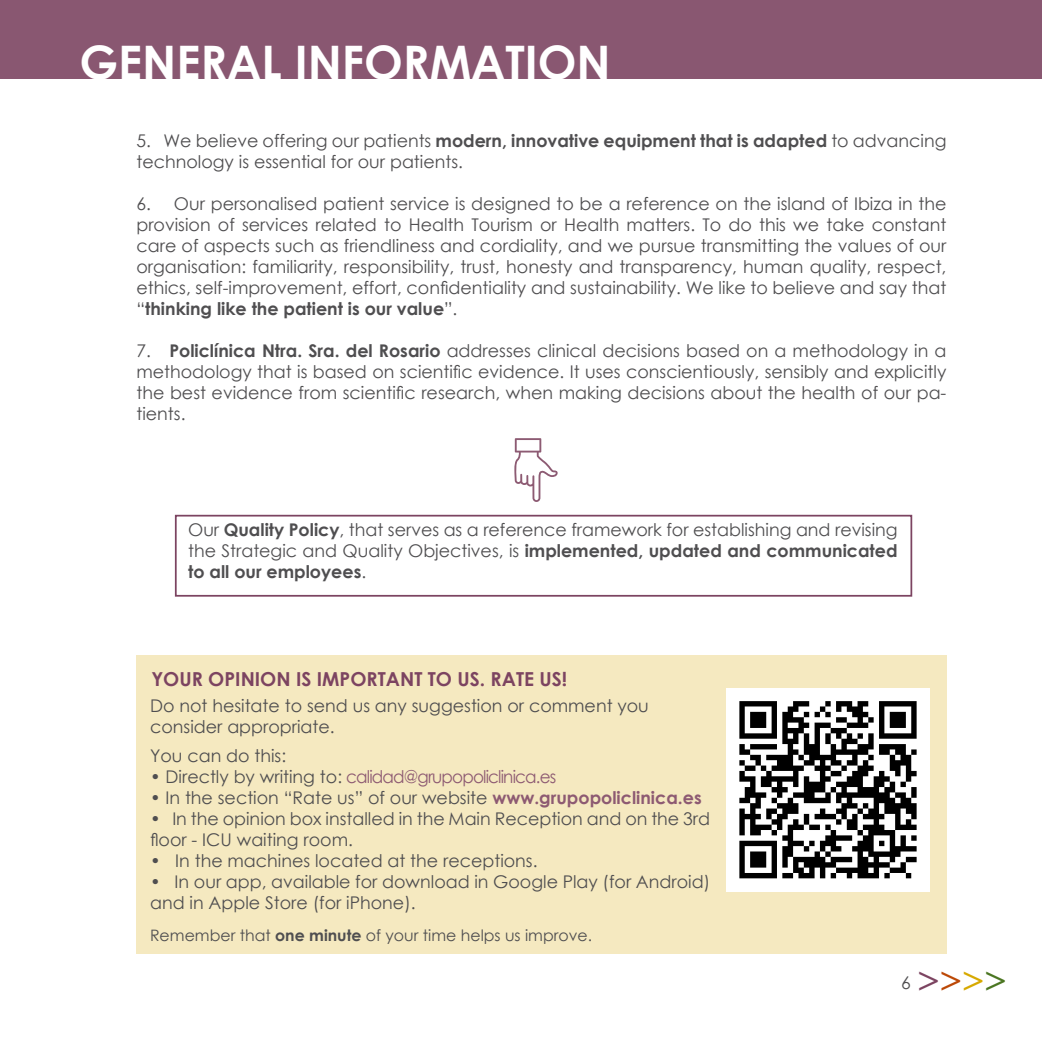
<style>
.page{position:relative;width:1042px;height:1042px;background:#fff}
.page>*{position:absolute;margin:0;border:0;box-sizing:border-box;transform-origin:0 0}
.t1{font:700 46.2px "Century Gothic";color:#fff}
.t2{font:700 19.25px "Century Gothic";color:#7c4461}
.t3{font:17.5px/21px "Century Gothic";color:#4f4e50}
.t4{font:17.5px "Century Gothic";letter-spacing:-.05em;color:#8d5a72;scale:.96 1}
.t5{font:15.75px "Century Gothic";color:#4f4e50}
.s1{font-weight:700}
.s2{color:#4f4e50}
.s3{font-weight:700;color:#8d5a72}
.s4{font-size:36.75px;color:#7c4461}
.s5{font-size:36.75px;color:#bc4806}
.s6{font-size:36.75px;color:#d7a900}
.s7{font-size:36.75px;color:#4b7622}
</style>
<div class="page">
<div style="left:136px;top:655px;width:810px;height:298px;background:#f5e9c0"></div>
<div style="left:0;top:0;width:1042px;height:79px;background:#895771"></div>
<svg style="left:514px;top:438px;width:43px;height:64px"></svg>
<div style="left:175px;top:515px;width:737px;height:82px;border:2px solid #7c4461"></div>
<div style="left:726px;top:688px;width:204px;height:203px;background:#fff"></div>
<svg style="left:739px;top:701px;width:178px;height:178px"></svg>
<h1 class="t1" style="left:79px;top:27px;width:533px">GENERAL INFORMATION</h1>
<p class="t3" style="left:136px;top:130px;width:811px">5. We believe offering our patients <span class="s1">modern, innovative equipment that is adapted</span> to advancing technology is essential for our patients.</p>
<p class="t3" style="left:136px;top:193px;width:811px;text-align:justify">6. Our personalised patient service is designed to be a reference on the island of Ibiza in the provision of services related to Health Tourism or Health matters. To do this we take constant care of aspects such as friendliness and cordiality, and we pursue transmitting the values of our organisation: familiarity, responsibility, trust, honesty and transparency, human quality, respect, ethics, self-improvement, effort, confidentiality and sustainability. We like to believe and say that “<span class="s1">thinking like the patient is our value</span>”.</p>
<p class="t3" style="left:136px;top:340px;width:811px;text-align:justify">7. <span class="s1">Policlínica Ntra. Sra. del Rosario</span> addresses clinical decisions based on a methodology in a methodology that is based on scientific evidence. It uses conscientiously, sensibly and explicitly the best evidence from scientific research, when making decisions about the health of our pa&shy;tients.</p>
<p class="t3" style="left:188px;top:519px;width:711px;text-align:justify">Our <span class="s1">Quality Policy</span>, that serves as a reference framework for establishing and revising the Strategic and Quality Objectives, is <span class="s1">implemented, updated and communicated to all our employees</span>.</p>
<p class="t2" style="left:151px;top:664px;width:417px">YOUR OPINION IS IMPORTANT TO US. RATE US!</p>
<p class="t3" style="left:150px;top:694px;width:500px">Do not hesitate to send us any suggestion or comment you consider appropriate.</p>
<p class="t3" style="left:150px;top:745px;width:138px">You can do this:</p>
<p class="t4" style="left:150px;top:765px;width:425px"><span class="s2">• Directly by writing to:</span> calidad@grupopoliclinica.es</p>
<p class="t3" style="left:150px;top:787px;width:553px">• In the section “Rate us” of our website <span class="s3">www.grupopoliclinica.es</span></p>
<p class="t3" style="left:150px;top:808px;width:561px">• In the opinion box installed in the Main Reception and on the 3rd floor - ICU waiting room.</p>
<p class="t3" style="left:150px;top:850px;width:389px">• In the machines located at the receptions.</p>
<p class="t3" style="left:150px;top:871px;width:562px">• In our app, available for download in Google Play (for Android) and in Apple Store (for iPhone).</p>
<p class="t5" style="left:150px;top:924px;width:443px">Remember that <span class="s1">one minute</span> of your time helps us improve.</p>
<p class="t3" style="left:901px;top:971px;width:107px">6 <span class="s4">&gt;</span><span class="s5">&gt;</span><span class="s6">&gt;</span><span class="s7">&gt;</span></p>
</div>
